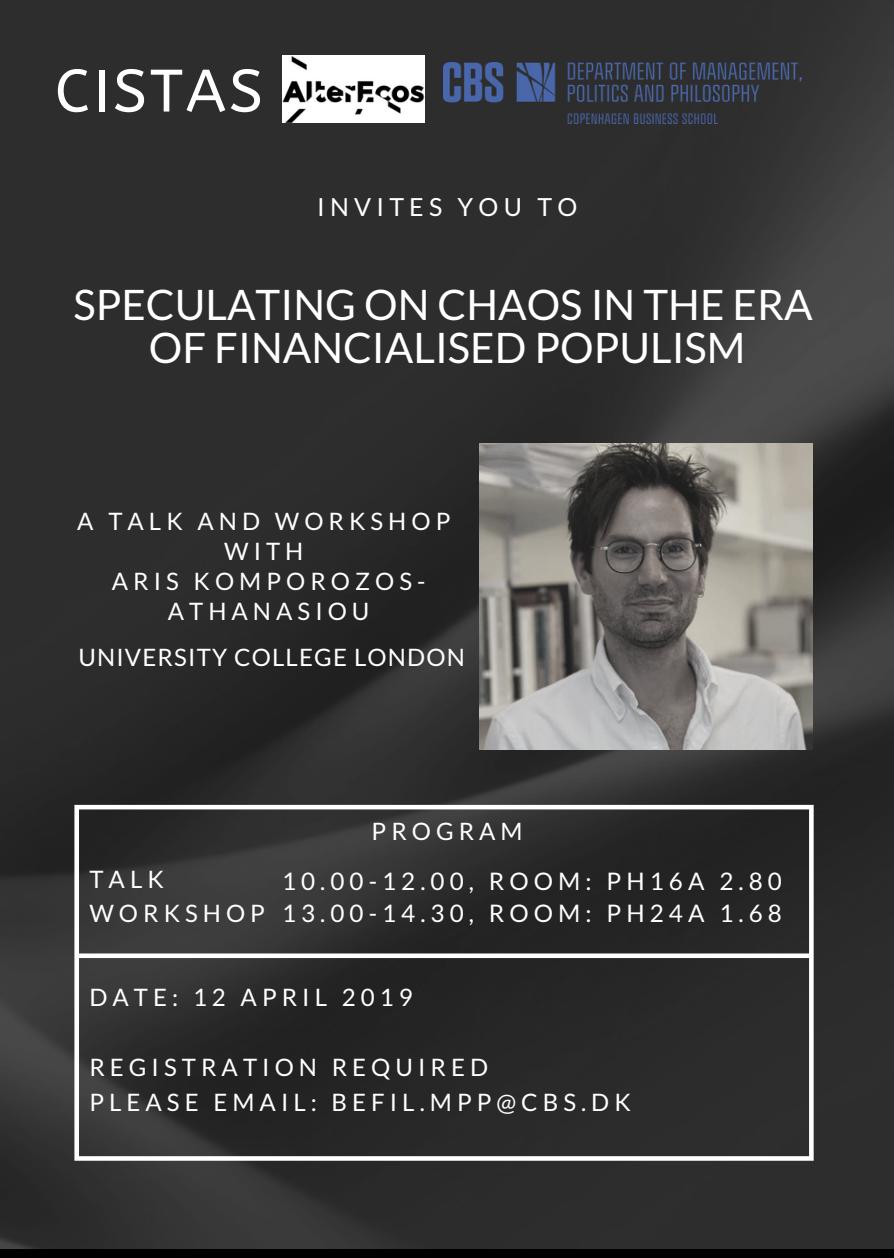
<style>
.page{position:relative;width:894px;height:1258px;background:#fff}
.page>*{position:absolute;margin:0;border:0;box-sizing:border-box;transform-origin:0 0}
.t1{font:59.7px "A Bee Zee";letter-spacing:.05em;color:#fff}
.t2{font:42px/42.9px "Lato";color:#fff;text-align:center}
.t3{font:24.9px "Lato";letter-spacing:.21em;color:#fff}
.t4{font:24.3px/31.8px "Lato";letter-spacing:.21em;color:#fff}
.t5{font:24px/29.7px "Lato";letter-spacing:.21em;color:#fff}
.t6{font:24px "Lato";letter-spacing:.05em;color:#fff}
</style>
<div class="page">
<img style="left:0;top:0;width:893px;height:1248px">
<svg style="left:74px;top:805px;width:739px;height:356px;background:#353535"></svg>
<img style="left:479px;top:443px;width:333px;height:307px">
<img style="left:282px;top:55px;width:142px;height:68px">
<img style="left:443px;top:63px;width:358px;height:61px">
<h1 class="t1" style="left:55px;top:57px;width:209px">CISTAS</h1>
<p class="t3" style="left:317px;top:192px;width:261px">INVITES YOU TO</p>
<h2 class="t2" style="left:74px;top:282px;width:740px">SPECULATING ON CHAOS IN THE ERA<br>OF FINANCIALISED POPULISM</h2>
<p class="t5" style="left:77px;top:506px;width:374px;text-align:center">A TALK AND WORKSHOP<br>WITH<br>ARIS KOMPOROZOS-<br>ATHANASIOU</p>
<p class="t6" style="left:78px;top:642px;width:388px">UNIVERSITY COLLEGE LONDON</p>
<p class="t5" style="left:89px;top:862px;width:177px;line-height:33.6px">TALK<br>WORKSHOP</p>
<p class="t5" style="left:371px;top:815px;width:153px">PROGRAM</p>
<p class="t4" style="left:282px;top:865px;width:501px">10.00-12.00, ROOM: PH16A 2.80<br>13.00-14.30, ROOM: PH24A 1.68</p>
<p class="t5" style="left:89px;top:982px;width:325px">DATE: 12 APRIL 2019</p>
<p class="t5" style="left:89px;top:1049px;width:542px;line-height:34.8px">REGISTRATION REQUIRED<br>PLEASE EMAIL: BEFIL.MPP@CBS.DK</p>
</div>
